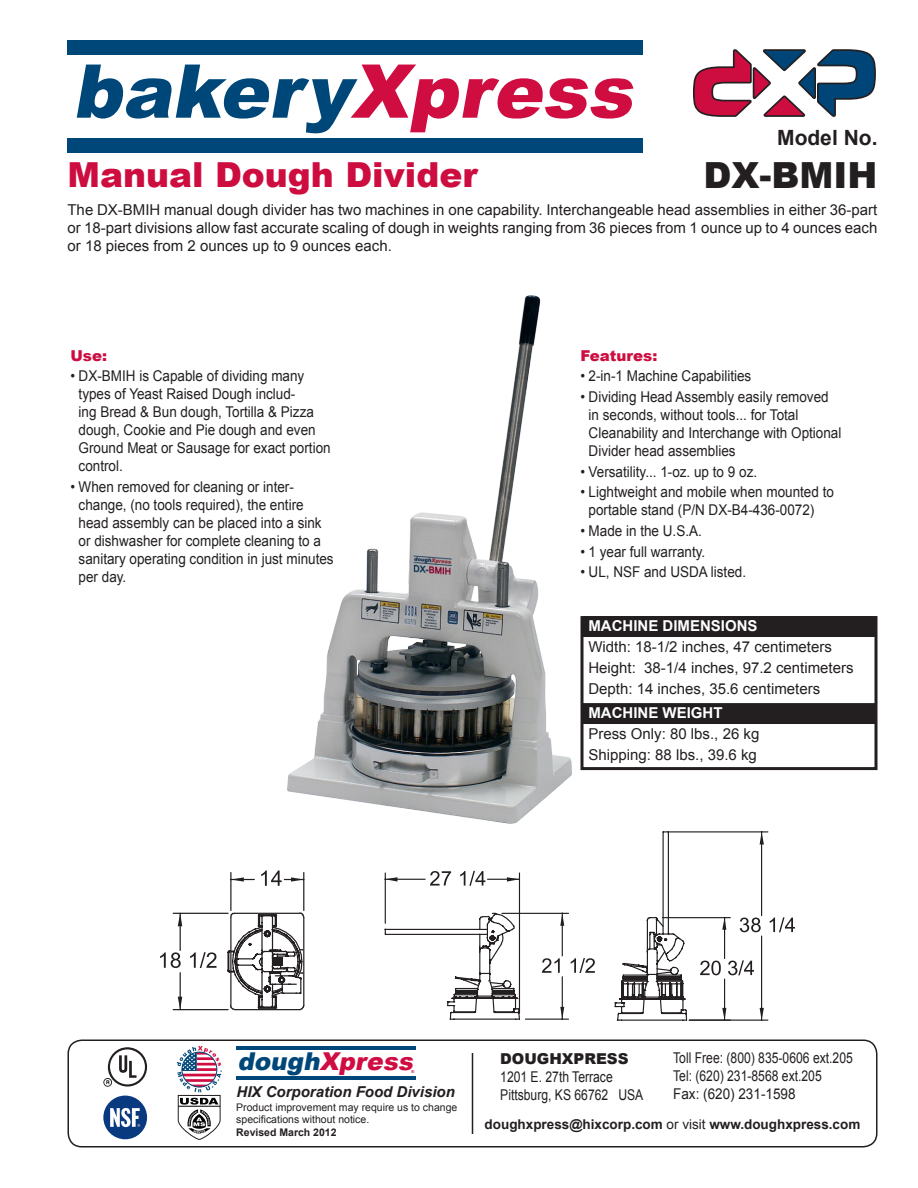
<style>
.page{position:relative;width:918px;height:1188px;background:#fff}
.page>*{position:absolute;margin:0;border:0;box-sizing:border-box;transform-origin:0 0}
.t1{font:900 36px "Arial";color:#231f20}
.t2{font:900 34.5px "Arial";color:#cd0d40}
.t3{font:italic 900 24.6px "Arial";color:#cf0d41}
.t4{font:700 21px "Arial";color:#231f20}
.Final_copy{font:15px/18px "Arial";color:#231f20;text-align:justify}
.t5{font:700 15px "Arial";color:#fff}
.t6{font:italic 700 15px "Arial";color:#231f20}
.bullet_header{font:900 15px "Arial";color:#cd0d40}
.t7{font:900 15px "Arial";color:#231f20}
.t8{font:14.85px/18px "Arial";color:#231f20;scale:.91 1}
.t9{font:14.85px/18px "Arial";color:#231f20;scale:.82 1}
.t10{font:700 13.5px "Arial";color:#231f20}
.t11{font:10.5px/12.6px "Arial";color:#231f20}
.t12{font:700 10.5px "Arial";color:#231f20}
.t13{font:900 4.2px "Arial";color:#cf0d41}
.s1{color:#004779}
.s2{font-weight:400}
</style>
<div class="page">
<hr style="left:472px;top:1053px;width:1px;height:81px;background:#231f20">
<hr style="left:236px;top:1046px;width:180px;height:4px;background:#004779">
<hr style="left:236px;top:1077px;width:180px;height:3px;background:#004779">
<svg style="left:693px;top:49px;width:183px;height:68px"></svg>
<div style="left:68px;top:1040px;width:810px;height:108px;border:2px solid #231f20;border-radius:14px"></div>
<div style="left:103px;top:1096px;width:44px;height:43px;background:#093a7f;border-radius:50%"></div>
<svg style="left:110px;top:1108px;width:30px;height:19px"></svg>
<svg style="left:103px;top:1047px;width:44px;height:40px"></svg>
<svg style="left:77px;top:65px;width:556px;height:68px"></svg>
<div style="left:68px;top:40px;width:575px;height:15px;background:#004779"></div>
<div style="left:68px;top:138px;width:575px;height:15px;background:#004779"></div>
<svg style="left:177px;top:1046px;width:45px;height:94px"></svg>
<img style="left:287px;top:295px;width:285px;height:529px">
<div style="left:583px;top:704px;width:292px;height:19px;background:#231f20"></div>
<div style="left:582px;top:703px;width:294px;height:21px;border:2px solid #231f20"></div>
<div style="left:583px;top:617px;width:293px;height:19px;background:#231f20"></div>
<div style="left:582px;top:616px;width:294px;height:21px;border:2px solid #231f20"></div>
<div style="left:580px;top:616px;width:298px;height:154px;border:3px solid #231f20"></div>
<svg style="left:760px;top:1008px;width:4px;height:12px"></svg>
<svg style="left:760px;top:832px;width:4px;height:12px"></svg>
<hr style="left:689px;top:1020px;width:79px;height:1px;background:#231f20">
<hr style="left:669px;top:831px;width:99px;height:1px;background:#231f20">
<hr style="left:761px;top:936px;width:1px;height:84px;background:#231f20">
<hr style="left:761px;top:832px;width:1px;height:84px;background:#231f20">
<svg style="left:740px;top:918px;width:21px;height:14px"></svg>
<svg style="left:770px;top:917px;width:25px;height:15px"></svg>
<svg style="left:722px;top:1008px;width:4px;height:12px"></svg>
<svg style="left:722px;top:918px;width:4px;height:12px"></svg>
<hr style="left:662px;top:917px;width:68px;height:1px;background:#231f20">
<hr style="left:724px;top:979px;width:1px;height:41px;background:#231f20">
<hr style="left:724px;top:917px;width:1px;height:42px;background:#231f20">
<svg style="left:700px;top:961px;width:21px;height:14px"></svg>
<svg style="left:728px;top:960px;width:26px;height:15px"></svg>
<svg style="left:384px;top:831px;width:304px;height:190px"></svg>
<svg style="left:226px;top:912px;width:78px;height:99px"></svg>
<svg style="left:178px;top:914px;width:4px;height:12px"></svg>
<svg style="left:178px;top:997px;width:4px;height:12px"></svg>
<hr style="left:173px;top:913px;width:55px;height:1px;background:#231f20">
<hr style="left:173px;top:1009px;width:55px;height:1px;background:#231f20">
<hr style="left:180px;top:913px;width:1px;height:37px;background:#231f20">
<hr style="left:180px;top:973px;width:1px;height:37px;background:#231f20">
<svg style="left:160px;top:952px;width:21px;height:16px"></svg>
<svg style="left:190px;top:952px;width:27px;height:16px"></svg>
<hr style="left:230px;top:873px;width:2px;height:38px;background:#231f20">
<hr style="left:303px;top:873px;width:1px;height:38px;background:#231f20">
<svg style="left:231px;top:877px;width:23px;height:5px"></svg>
<svg style="left:261px;top:870px;width:43px;height:16px"></svg>
<h3 class="t4" style="left:777px;top:124px;width:102px">Model No.</h3>
<p class="t1" style="left:704px;top:149px;width:175px">DX-BMIH</p>
<p class="t2" style="left:68px;top:149px;width:412px">Manual Dough Divider</p>
<p class="Final_copy" style="left:68px;top:201px;width:811px">The DX-BMIH manual dough divider has two machines in one capability. Interchangeable head assemblies in either 36-part or 18-part divisions allow fast accurate scaling of dough in weights ranging from 36 pieces from 1 ounce up to 4 ounces each or 18 pieces from 2 ounces up to 9 ounces each.</p>
<p class="bullet_header" style="left:70px;top:344px;width:38px">Use:</p>
<p class="t8" style="left:79px;top:367px;width:279px;text-indent:-8px">• DX-BMIH is Capable of dividing many types of Yeast Raised Dough includ-<br>ing Bread &amp; Bun dough, Tortilla &amp; Pizza dough, Cookie and Pie dough and even<br>Ground Meat or Sausage for exact portion control.</p>
<p class="t8" style="left:79px;top:478px;width:282px;text-indent:-8px">• When removed for cleaning or inter&shy;change, (no tools required), the entire head assembly can be placed into a sink or dishwasher for complete cleaning to a sanitary operating condition in just minutes per day.</p>
<p class="bullet_header" style="left:580px;top:344px;width:78px">Features:</p>
<p class="t8" style="left:580px;top:367px;width:189px">• 2-in-1 Machine Capabilities</p>
<p class="t8" style="left:589px;top:388px;width:279px;text-indent:-8px">• Dividing Head Assembly easily removed in seconds, without tools... for Total Cleanability and Interchange with Optional Divider head assemblies</p>
<p class="t8" style="left:580px;top:463px;width:196px">• Versatility... 1-oz. up to 9 oz.</p>
<p class="t8" style="left:589px;top:483px;width:271px;text-indent:-8px">• Lightweight and mobile when mounted to portable stand (P/N DX-B4-436-0072)</p>
<p class="t8" style="left:580px;top:522px;width:135px">• Made in the U.S.A.</p>
<p class="t8" style="left:580px;top:543px;width:139px">• 1 year full warranty.</p>
<p class="t8" style="left:580px;top:563px;width:184px">• UL, NSF and USDA listed.</p>
<p class="t5" style="left:588px;top:616px;width:171px">MACHINE DIMENSIONS</p>
<p class="Final_copy" style="left:588px;top:638px;width:245px">Width: 18-1/2 inches, 47 centimeters</p>
<p class="Final_copy" style="left:588px;top:659px;width:267px">Height: 38-1/4 inches, 97.2 centimeters</p>
<p class="Final_copy" style="left:588px;top:680px;width:233px">Depth: 14 inches, 35.6 centimeters</p>
<p class="t5" style="left:588px;top:703px;width:136px">MACHINE WEIGHT</p>
<p class="Final_copy" style="left:588px;top:725px;width:172px">Press Only: 80 lbs., 26 kg</p>
<p class="Final_copy" style="left:588px;top:746px;width:170px">Shipping: 88 lbs., 39.6 kg</p>
<h3 class="t3" style="left:237px;top:1043px;width:183px"><span class="s1">dough</span>Xpress</h3>
<p class="t13" style="left:411px;top:1069px;width:5px">®</p>
<p class="t6" style="left:237px;top:1082px;width:220px">HIX Corporation Food Division</p>
<p class="t11" style="left:236px;top:1101px;width:223px">Product improvement may require us to change specifications without notice.</p>
<p class="t12" style="left:236px;top:1125px;width:102px">Revised March 2012</p>
<p class="t9" style="left:673px;top:1049px;width:221px">Toll Free: (800) 835-0606 ext.205<br>Tel: (620) 231-8568 ext.205<br>Fax: (620) 231-1598</p>
<p class="t10" style="left:485px;top:1115px;width:377px">doughxpress@hixcorp.com <span class="s2">or visit</span> www.doughxpress.com</p>
<p class="t7" style="left:500px;top:1048px;width:130px">DOUGHXPRESS</p>
<p class="t9" style="left:500px;top:1068px;width:176px">1201 E. 27th Terrace<br>Pittsburg, KS 66762 USA</p>
</div>
